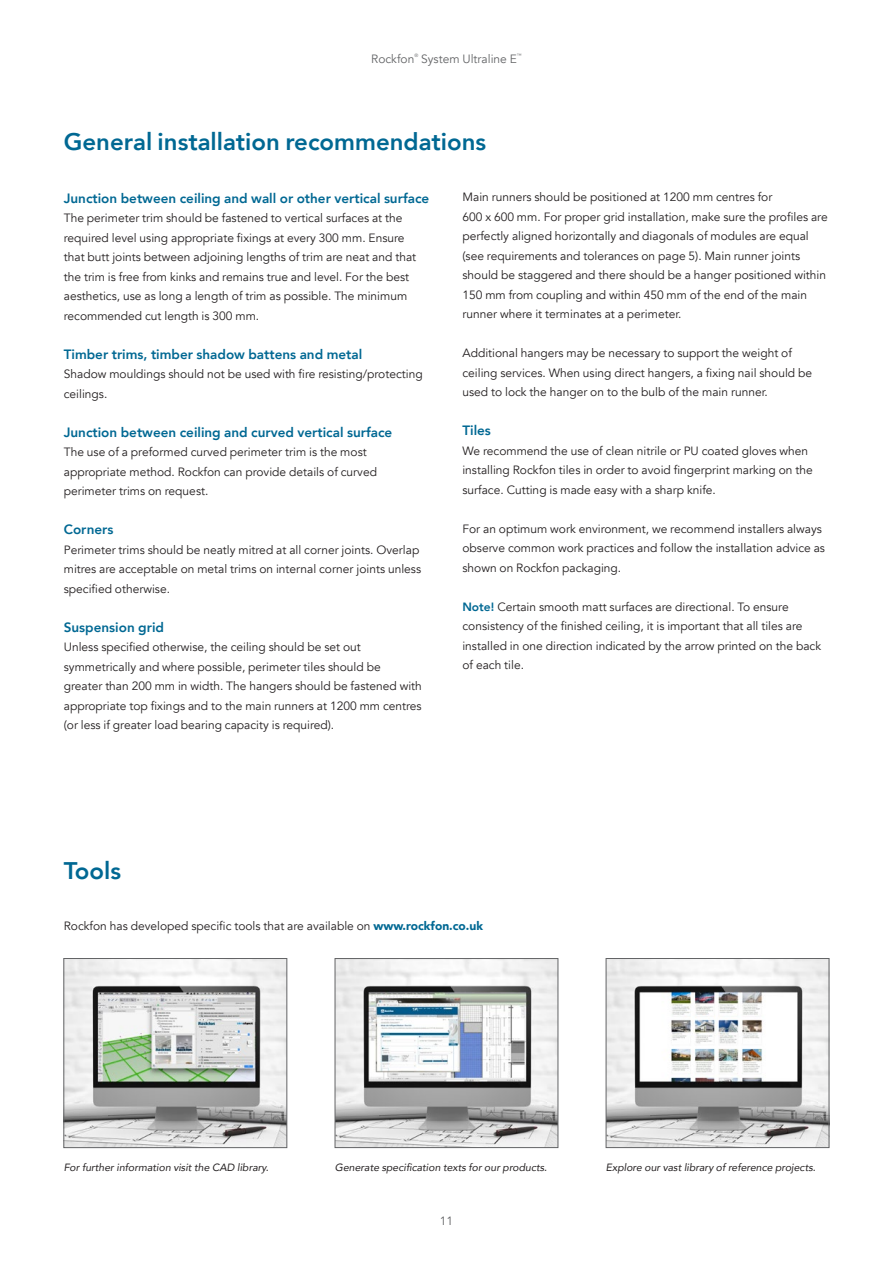
<style>
.page{position:relative;width:893px;height:1263px;background:#fff}
.page>*{position:absolute;margin:0;border:0;box-sizing:border-box;transform-origin:0 0}
.t1{font:800 24px "Avenir";color:#006893}
.t2{font:800 13.5px "Avenir";color:#006893}
.t3{font:12px/19.5px "Avenir";color:#231f20}
.t4{font:12px "Avenir";color:#636466}
.t5{font:italic 10.5px "Avenir";color:#231f20}
.t6{font:4.8px "Avenir";color:#636466}
.s1{font-weight:800;color:#006893}
.s2{font-weight:900;color:#006893}
</style>
<div class="page">
<img style="left:66px;top:960px;width:219px;height:186px">
<div style="left:64px;top:958px;width:223px;height:190px;border:1px solid #636466"></div>
<img style="left:608px;top:960px;width:219px;height:186px">
<div style="left:606px;top:958px;width:223px;height:190px;border:1px solid #636466"></div>
<img style="left:337px;top:960px;width:219px;height:186px">
<div style="left:335px;top:958px;width:223px;height:190px;border:1px solid #636466"></div>
<p class="t4" style="left:371px;top:52px;width:45px">Rockfon</p>
<p class="t6" style="left:414px;top:53px;width:5px">®</p>
<p class="t4" style="left:421px;top:52px;width:97px">System Ultraline E</p>
<p class="t6" style="left:517px;top:53px;width:6px">™</p>
<h1 class="t1" style="left:64px;top:123px;width:424px">General installation recommendations</h1>
<p class="t2" style="left:64px;top:188px;width:367px">Junction between ceiling and wall or other vertical surface</p>
<p class="t3" style="left:64px;top:209px;width:354px">The perimeter trim should be fastened to vertical surfaces at the required level using appropriate fixings at every 300 mm. Ensure that butt joints between adjoining lengths of trim are neat and that the trim is free from kinks and remains true and level. For the best aesthetics, use as long a length of trim as possible. The minimum recommended cut length is 300 mm.</p>
<p class="t2" style="left:64px;top:344px;width:300px">Timber trims, timber shadow battens and metal</p>
<p class="t3" style="left:64px;top:365px;width:360px">Shadow mouldings should not be used with fire resisting/protecting ceilings.</p>
<p class="t2" style="left:64px;top:422px;width:330px">Junction between ceiling and curved vertical surface</p>
<p class="t3" style="left:64px;top:443px;width:315px">The use of a preformed curved perimeter trim is the most appropriate method. Rockfon can provide details of curved perimeter trims on request.</p>
<p class="t2" style="left:64px;top:519px;width:51px">Corners</p>
<p class="t3" style="left:64px;top:540px;width:359px">Perimeter trims should be neatly mitred at all corner joints. Overlap mitres are acceptable on metal trims on internal corner joints unless specified otherwise.</p>
<p class="t2" style="left:64px;top:617px;width:102px">Suspension grid</p>
<p class="t3" style="left:64px;top:638px;width:360px">Unless specified otherwise, the ceiling should be set out symmetrically and where possible, perimeter tiles should be greater than 200 mm in width. The hangers should be fastened with appropriate top fixings and to the main runners at 1200 mm centres (or less if greater load bearing capacity is required).</p>
<p class="t3" style="left:462px;top:188px;width:367px">Main runners should be positioned at 1200 mm centres for<br>600 x 600 mm. For proper grid installation, make sure the profiles are perfectly aligned horizontally and diagonals of modules are equal (see requirements and tolerances on page 5). Main runner joints should be staggered and there should be a hanger positioned within 150 mm from coupling and within 450 mm of the end of the main runner where it terminates at a perimeter.</p>
<p class="t3" style="left:462px;top:344px;width:351px">Additional hangers may be necessary to support the weight of ceiling services. When using direct hangers, a fixing nail should be used to lock the hanger on to the bulb of the main runner.</p>
<p class="t2" style="left:462px;top:420px;width:30px">Tiles</p>
<p class="t3" style="left:462px;top:441px;width:352px">We recommend the use of clean nitrile or PU coated gloves when installing Rockfon tiles in order to avoid fingerprint marking on the surface. Cutting is made easy with a sharp knife.</p>
<p class="t3" style="left:462px;top:519px;width:364px">For an optimum work environment, we recommend installers always observe common work practices and follow the installation advice as shown on Rockfon packaging.</p>
<p class="t3" style="left:462px;top:597px;width:360px"><span class="s1">Note!</span> Certain smooth matt surfaces are directional. To ensure consistency of the finished ceiling, it is important that all tiles are installed in one direction indicated by the arrow printed on the back of each tile.</p>
<h1 class="t1" style="left:64px;top:852px;width:59px">Tools</h1>
<p class="t3" style="left:64px;top:916px;width:421px">Rockfon has developed specific tools that are available on <span class="s2">www.rockfon.co.uk</span></p>
<p class="t5" style="left:64px;top:1161px;width:206px">For further information visit the CAD library.</p>
<p class="t5" style="left:335px;top:1161px;width:214px">Generate specification texts for our products.</p>
<p class="t5" style="left:606px;top:1161px;width:211px">Explore our vast library of reference projects.</p>
<p class="t4" style="left:440px;top:1213px;width:15px">11</p>
</div>
